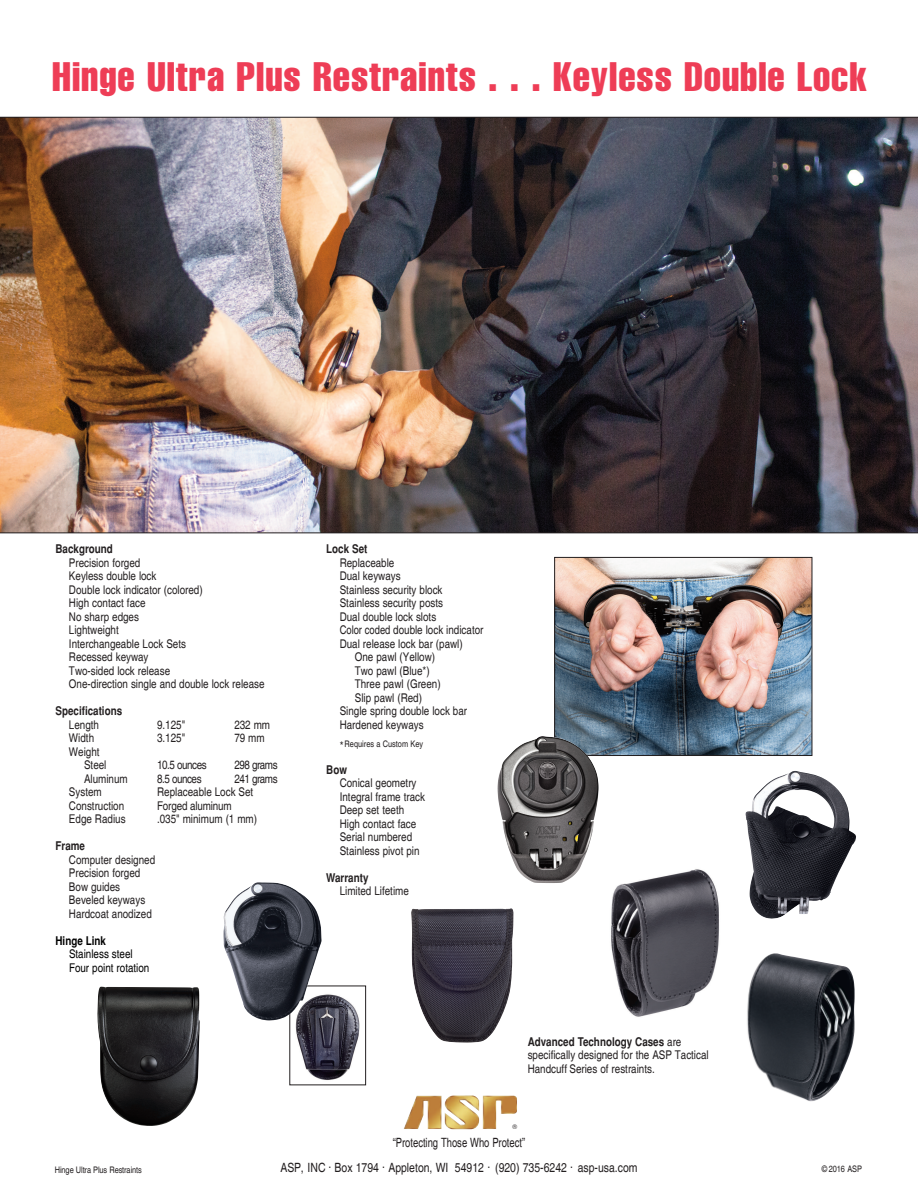
<style>
.page{position:relative;width:918px;height:1188px;background:#fff}
.page>*{position:absolute;margin:0;border:0;box-sizing:border-box;transform-origin:0 0}
.t1{font:extra-condensed 40.5px "Helvetica";letter-spacing:.025em;color:#ee3d56}
.t2{font:condensed 12.75px "Helvetica";color:#231f20}
.t3{font:condensed 12.75px "Helvetica";color:#231f20;scale:.9 1}
.t4{font:condensed 12px/13.5px "Helvetica";color:#231f20}
.t5{font:700 condensed 12px "Helvetica";color:#231f20}
.t6{font:condensed 12px/13.5px "Helvetica";color:#000}
.t7{font:condensed 12px "Helvetica";color:#231f20;scale:.95 1}
.t8{font:condensed 12px "Helvetica";letter-spacing:-.035em;color:#231f20}
.t9{font:700 condensed 12px "Helvetica";color:#000}
.t10{font:condensed 9px "Helvetica";letter-spacing:-.01em;color:#231f20}
.t11{font:6.3px "Helvetica";color:#231f20}
.s1{font-size:12px}
.s2{font-weight:700}
</style>
<div class="page">
<img style="left:747px;top:953px;width:108px;height:149px">
<img style="left:295px;top:994px;width:65px;height:86px">
<div style="left:289px;top:986px;width:77px;height:99px;border:1px solid #231f20"></div>
<img style="left:404px;top:1095px;width:113px;height:34px">
<img style="left:0;top:117px;width:918px;height:416px">
<img style="left:97px;top:987px;width:103px;height:139px">
<img style="left:611px;top:869px;width:108px;height:148px">
<img style="left:411px;top:908px;width:102px;height:135px">
<img style="left:224px;top:882px;width:98px;height:138px">
<img style="left:556px;top:559px;width:254px;height:195px">
<div style="left:554px;top:557px;width:258px;height:199px;border:1px solid #231f20"></div>
<img style="left:745px;top:771px;width:111px;height:148px">
<img style="left:498px;top:736px;width:47px;height:52px">
<h1 class="t1" style="left:52px;top:62px;width:816px">Hinge Ultra Plus Restraints . . . Keyless Double Lock</h1>
<p class="t5" style="left:55px;top:542px;width:59px">Background</p>
<p class="t4" style="left:69px;top:556px;width:197px">Precision forged<br>Keyless double lock<br>Double lock indicator (colored)<br>High contact face<br>No sharp edges<br>Lightweight<br>Interchangeable Lock Sets<br>Recessed keyway<br>Two-sided lock release<br>One-direction single and double lock release</p>
<p class="t5" style="left:55px;top:704px;width:68px">Specifications</p>
<p class="t4" style="left:69px;top:718px;width:32px">Length</p>
<p class="t4" style="left:157px;top:718px;width:30px">9.125"</p>
<p class="t4" style="left:234px;top:718px;width:37px">232 mm</p>
<p class="t4" style="left:69px;top:731px;width:27px">Width</p>
<p class="t4" style="left:157px;top:731px;width:30px">3.125"</p>
<p class="t4" style="left:234px;top:731px;width:32px">79 mm</p>
<p class="t4" style="left:84px;top:745px;width:24px;text-indent:-15px">Weight<br>Steel</p>
<p class="t8" style="left:157px;top:758px;width:51px">10.5 ounces</p>
<p class="t8" style="left:234px;top:758px;width:45px">298 grams</p>
<p class="t4" style="left:84px;top:772px;width:45px">Aluminum</p>
<p class="t4" style="left:157px;top:772px;width:46px">8.5 ounces</p>
<p class="t8" style="left:234px;top:771px;width:45px">241 grams</p>
<p class="t4" style="left:69px;top:785px;width:34px">System</p>
<p class="t4" style="left:157px;top:785px;width:98px">Replaceable Lock Set</p>
<p class="t4" style="left:69px;top:799px;width:57px">Construction</p>
<p class="t4" style="left:157px;top:799px;width:76px">Forged aluminum</p>
<p class="t4" style="left:69px;top:812px;width:58px">Edge Radius</p>
<p class="t4" style="left:157px;top:812px;width:101px">.035" minimum (1 mm)</p>
<p class="t5" style="left:55px;top:839px;width:31px">Frame</p>
<p class="t4" style="left:69px;top:853px;width:88px">Computer designed<br>Precision forged<br>Bow guides<br>Beveled keyways<br>Hardcoat anodized</p>
<p class="t9" style="left:56px;top:934px;width:52px">Hinge Link</p>
<p class="t6" style="left:69px;top:947px;width:82px">Stainless steel<br>Four point rotation</p>
<p class="t5" style="left:326px;top:542px;width:43px">Lock Set</p>
<p class="t4" style="left:340px;top:556px;width:56px">Replaceable</p>
<p class="t4" style="left:340px;top:569px;width:62px">Dual keyways</p>
<p class="t4" style="left:340px;top:583px;width:104px">Stainless security block</p>
<p class="t4" style="left:340px;top:596px;width:105px">Stainless security posts</p>
<p class="t4" style="left:340px;top:610px;width:98px">Dual double lock slots</p>
<p class="t7" style="left:340px;top:623px;width:153px">Color coded double lock indicator</p>
<p class="t4" style="left:340px;top:637px;width:125px">Dual release lock bar (pawl)</p>
<p class="t4" style="left:355px;top:650px;width:82px">One pawl (Yellow)</p>
<p class="t4" style="left:355px;top:664px;width:76px">Two pawl (Blue*)</p>
<p class="t4" style="left:355px;top:677px;width:87px">Three pawl (Green)</p>
<p class="t4" style="left:355px;top:691px;width:69px">Slip pawl (Red)</p>
<p class="t4" style="left:340px;top:704px;width:129px">Single spring double lock bar</p>
<p class="t4" style="left:340px;top:718px;width:85px">Hardened keyways</p>
<p class="t10" style="left:340px;top:738px;width:85px"><span class="s1">*</span>Requires a Custom Key</p>
<p class="t5" style="left:326px;top:763px;width:22px">Bow</p>
<p class="t4" style="left:340px;top:776px;width:87px">Conical geometry<br>Integral frame track<br>Deep set teeth<br>High contact face<br>Serial numbered<br>Stainless pivot pin</p>
<p class="t5" style="left:326px;top:871px;width:44px">Warranty</p>
<p class="t4" style="left:340px;top:884px;width:71px">Limited Lifetime</p>
<p class="t4" style="left:528px;top:1035px;width:183px"><span class="s2">Advanced Technology Cases</span> are specifically designed for the ASP Tactical<br>Handcuff Series of restraints.</p>
<p class="t11" style="left:513px;top:1125px;width:6px">®</p>
<p class="t3" style="left:393px;top:1135px;width:149px">“Protecting Those Who Protect”</p>
<p class="t2" style="left:280px;top:1160px;width:359px">ASP, INC . Box 1794 . Appleton, WI 54912 . (920) 735-6242 . asp-usa.com</p>
<p class="t10" style="left:55px;top:1164px;width:89px">Hinge Ultra Plus Restraints</p>
<p class="t10" style="left:822px;top:1164px;width:42px">© 2016 ASP</p>
</div>
